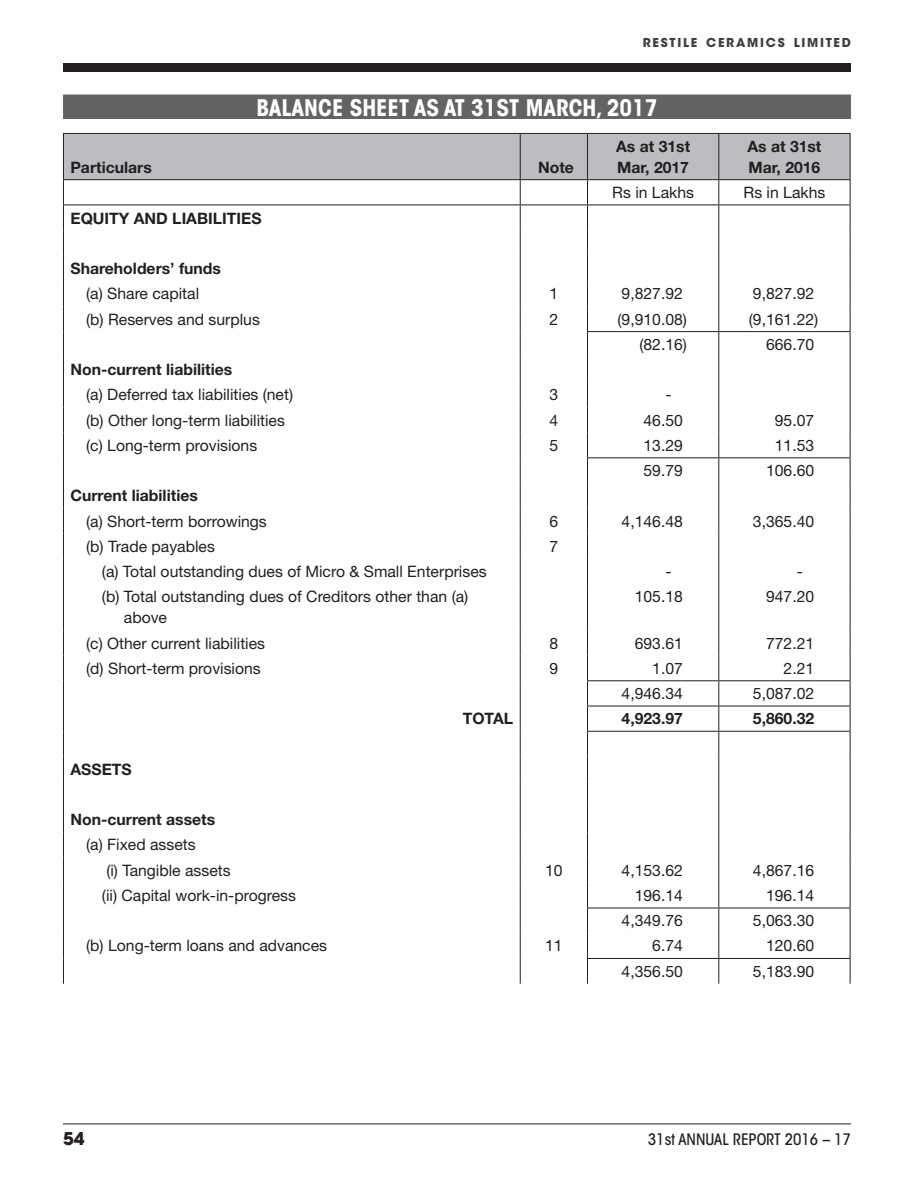
<style>
.page{position:relative;width:914px;height:1197px;background:#fff}
.page>*{position:absolute;margin:0;border:0;box-sizing:border-box;transform-origin:0 0}
.TTL{font:700 condensed 22.75px "ITC Avant Garde Std";color:#fff}
.t1{font:700 17.5px "ITC Avant Garde Std";color:#231f20}
.TB{font:15.75px/21px "Helvetica Neue LT Std";color:#231f20}
.TB-2{font:700 15.75px "Helvetica Neue LT Std";color:#231f20}
.TBCH{font:700 15.75px/21px "Helvetica Neue LT Std";color:#231f20}
.t2{font:500 condensed 15.75px "ITC Avant Garde Std";color:#231f20}
.t3{font:700 12.25px "ITC Avant Garde Std";letter-spacing:.145em;color:#3e3e3f}
</style>
<div class="page">
<div style="left:63px;top:64px;width:787px;height:8px;background:#231f20"></div>
<hr style="left:63px;top:1123px;width:787px;height:1px;background:#231f20">
<div style="left:63px;top:94px;width:787px;height:25px;background:#636366"></div>
<hr style="left:520px;top:584px;width:1px;height:46px;background:#231f20">
<hr style="left:587px;top:584px;width:1px;height:46px;background:#231f20">
<hr style="left:718px;top:584px;width:1px;height:46px;background:#231f20">
<svg style="left:520px;top:630px;width:1px;height:354px"></svg>
<svg style="left:587px;top:630px;width:1px;height:354px"></svg>
<svg style="left:718px;top:630px;width:1px;height:354px"></svg>
<svg style="left:63px;top:134px;width:787px;height:450px"></svg>
<hr style="left:63px;top:584px;width:1px;height:46px;background:#231f20">
<hr style="left:849px;top:584px;width:1px;height:46px;background:#231f20">
<svg style="left:63px;top:630px;width:1px;height:354px"></svg>
<svg style="left:849px;top:630px;width:1px;height:354px"></svg>
<hr style="left:63px;top:133px;width:457px;height:1px;background:#231f20">
<hr style="left:63px;top:134px;width:1px;height:45px;background:#231f20">
<hr style="left:520px;top:133px;width:67px;height:1px;background:#231f20">
<hr style="left:587px;top:133px;width:131px;height:1px;background:#231f20">
<hr style="left:718px;top:133px;width:132px;height:1px;background:#231f20">
<hr style="left:849px;top:134px;width:1px;height:45px;background:#231f20">
<hr style="left:63px;top:179px;width:457px;height:1px;background:#231f20">
<hr style="left:520px;top:179px;width:67px;height:1px;background:#231f20">
<hr style="left:587px;top:179px;width:131px;height:1px;background:#231f20">
<hr style="left:718px;top:179px;width:132px;height:1px;background:#231f20">
<hr style="left:587px;top:331px;width:131px;height:1px;background:#231f20">
<hr style="left:718px;top:331px;width:132px;height:1px;background:#231f20">
<hr style="left:587px;top:457px;width:131px;height:1px;background:#231f20">
<hr style="left:718px;top:457px;width:132px;height:1px;background:#231f20">
<hr style="left:587px;top:680px;width:131px;height:1px;background:#231f20">
<hr style="left:718px;top:680px;width:132px;height:1px;background:#231f20">
<hr style="left:587px;top:706px;width:131px;height:1px;background:#231f20">
<hr style="left:718px;top:706px;width:132px;height:1px;background:#231f20">
<hr style="left:587px;top:731px;width:131px;height:1px;background:#231f20">
<hr style="left:718px;top:731px;width:132px;height:1px;background:#231f20">
<hr style="left:587px;top:908px;width:131px;height:1px;background:#231f20">
<hr style="left:718px;top:908px;width:132px;height:1px;background:#231f20">
<hr style="left:587px;top:958px;width:131px;height:1px;background:#231f20">
<hr style="left:718px;top:958px;width:132px;height:1px;background:#231f20">
<hr style="left:63px;top:204px;width:457px;height:1px;background:#231f20">
<hr style="left:520px;top:204px;width:67px;height:1px;background:#231f20">
<hr style="left:587px;top:204px;width:131px;height:1px;background:#231f20">
<hr style="left:718px;top:204px;width:132px;height:1px;background:#231f20">
<p class="t3" style="left:642px;top:35px;width:210px">RESTILE CERAMICS LIMITED</p>
<p class="TTL" style="left:256px;top:93px;width:402px">BALANCE SHEET AS AT 31ST MARCH, 2017</p>
<p class="TBCH" style="left:70px;top:156px;width:83px">Particulars</p>
<p class="TBCH" style="left:538px;top:156px;width:37px">Note</p>
<p class="TBCH" style="left:616px;top:135px;width:76px">As at 31st<br>Mar, 2017</p>
<p class="TBCH" style="left:747px;top:135px;width:76px">As at 31st<br>Mar, 2016</p>
<p class="TB" style="left:612px;top:182px;width:83px">Rs in Lakhs</p>
<p class="TB" style="left:743px;top:182px;width:83px">Rs in Lakhs</p>
<p class="TB-2" style="left:70px;top:208px;width:192px">EQUITY AND LIABILITIES</p>
<p class="TB-2" style="left:70px;top:259px;width:152px">Shareholders’ funds</p>
<p class="TB" style="left:86px;top:283px;width:114px">(a) Share capital</p>
<p class="TB" style="left:549px;top:283px;width:10px">1</p>
<p class="TB" style="left:621px;top:283px;width:63px">9,827.92</p>
<p class="TB" style="left:753px;top:283px;width:63px">9,827.92</p>
<p class="TB" style="left:86px;top:308px;width:175px">(b) Reserves and surplus</p>
<p class="TB" style="left:549px;top:308px;width:10px">2</p>
<p class="TB" style="left:617px;top:308px;width:71px">(9,910.08)</p>
<p class="TB" style="left:748px;top:308px;width:71px">(9,161.22)</p>
<p class="TB" style="left:639px;top:334px;width:49px">(82.16)</p>
<p class="TB" style="left:766px;top:334px;width:50px">666.70</p>
<p class="TB-2" style="left:70px;top:360px;width:163px">Non-current liabilities</p>
<p class="TB" style="left:86px;top:384px;width:208px">(a) Deferred tax liabilities (net)</p>
<p class="TB" style="left:549px;top:384px;width:10px">3</p>
<p class="TB" style="left:665px;top:384px;width:8px">-</p>
<p class="TB" style="left:86px;top:409px;width:200px">(b) Other long-term liabilities</p>
<p class="TB" style="left:549px;top:409px;width:10px">4</p>
<p class="TB" style="left:643px;top:409px;width:41px">46.50</p>
<p class="TB" style="left:774px;top:409px;width:41px">95.07</p>
<p class="TB" style="left:86px;top:435px;width:172px">(c) Long-term provisions</p>
<p class="TB" style="left:549px;top:435px;width:10px">5</p>
<p class="TB" style="left:643px;top:435px;width:41px">13.29</p>
<p class="TB" style="left:774px;top:435px;width:41px">11.53</p>
<p class="TB" style="left:643px;top:460px;width:41px">59.79</p>
<p class="TB" style="left:766px;top:460px;width:50px">106.60</p>
<p class="TB-2" style="left:70px;top:486px;width:129px">Current liabilities</p>
<p class="TB" style="left:86px;top:510px;width:182px">(a) Short-term borrowings</p>
<p class="TB" style="left:549px;top:510px;width:10px">6</p>
<p class="TB" style="left:621px;top:510px;width:63px">4,146.48</p>
<p class="TB" style="left:753px;top:510px;width:63px">3,365.40</p>
<p class="TB" style="left:86px;top:535px;width:130px">(b) Trade payables</p>
<p class="TB" style="left:549px;top:535px;width:10px">7</p>
<p class="TB" style="left:102px;top:561px;width:386px">(a) Total outstanding dues of Micro &amp; Small Enterprises</p>
<p class="TB" style="left:665px;top:561px;width:8px">-</p>
<p class="TB" style="left:796px;top:561px;width:8px">-</p>
<p class="TB" style="left:124px;top:586px;width:346px;text-indent:-22px">(b) Total outstanding dues of Creditors other than (a) above</p>
<p class="TB" style="left:634px;top:586px;width:50px">105.18</p>
<p class="TB" style="left:766px;top:586px;width:50px">947.20</p>
<p class="TB" style="left:86px;top:632px;width:180px">(c) Other current liabilities</p>
<p class="TB" style="left:549px;top:632px;width:10px">8</p>
<p class="TB" style="left:634px;top:632px;width:50px">693.61</p>
<p class="TB" style="left:766px;top:632px;width:50px">772.21</p>
<p class="TB" style="left:86px;top:657px;width:176px">(d) Short-term provisions</p>
<p class="TB" style="left:549px;top:657px;width:10px">9</p>
<p class="TB" style="left:652px;top:657px;width:32px">1.07</p>
<p class="TB" style="left:783px;top:657px;width:32px">2.21</p>
<p class="TB" style="left:621px;top:683px;width:63px">4,946.34</p>
<p class="TB" style="left:753px;top:683px;width:63px">5,087.02</p>
<p class="TB-2" style="left:463px;top:709px;width:52px">TOTAL</p>
<p class="TB-2" style="left:621px;top:709px;width:63px">4,923.97</p>
<p class="TB-2" style="left:753px;top:709px;width:63px">5,860.32</p>
<p class="TB-2" style="left:70px;top:759px;width:63px">ASSETS</p>
<p class="TB-2" style="left:70px;top:810px;width:146px">Non-current assets</p>
<p class="TB" style="left:86px;top:834px;width:111px">(a) Fixed assets</p>
<p class="TB" style="left:106px;top:859px;width:126px">(i) Tangible assets</p>
<p class="TB" style="left:545px;top:859px;width:19px">10</p>
<p class="TB" style="left:621px;top:859px;width:63px">4,153.62</p>
<p class="TB" style="left:753px;top:859px;width:63px">4,867.16</p>
<p class="TB" style="left:102px;top:885px;width:195px">(ii) Capital work-in-progress</p>
<p class="TB" style="left:634px;top:885px;width:50px">196.14</p>
<p class="TB" style="left:766px;top:885px;width:50px">196.14</p>
<p class="TB" style="left:621px;top:910px;width:63px">4,349.76</p>
<p class="TB" style="left:753px;top:910px;width:63px">5,063.30</p>
<p class="TB" style="left:86px;top:935px;width:242px">(b) Long-term loans and advances</p>
<p class="TB" style="left:545px;top:935px;width:19px">11</p>
<p class="TB" style="left:652px;top:935px;width:32px">6.74</p>
<p class="TB" style="left:766px;top:935px;width:50px">120.60</p>
<p class="TB" style="left:621px;top:960px;width:63px">4,356.50</p>
<p class="TB" style="left:753px;top:960px;width:63px">5,183.90</p>
<p class="t1" style="left:63px;top:1128px;width:23px">54</p>
<p class="t2" style="left:648px;top:1130px;width:204px">31st ANNUAL REPORT 2016 – 17</p>
</div>
